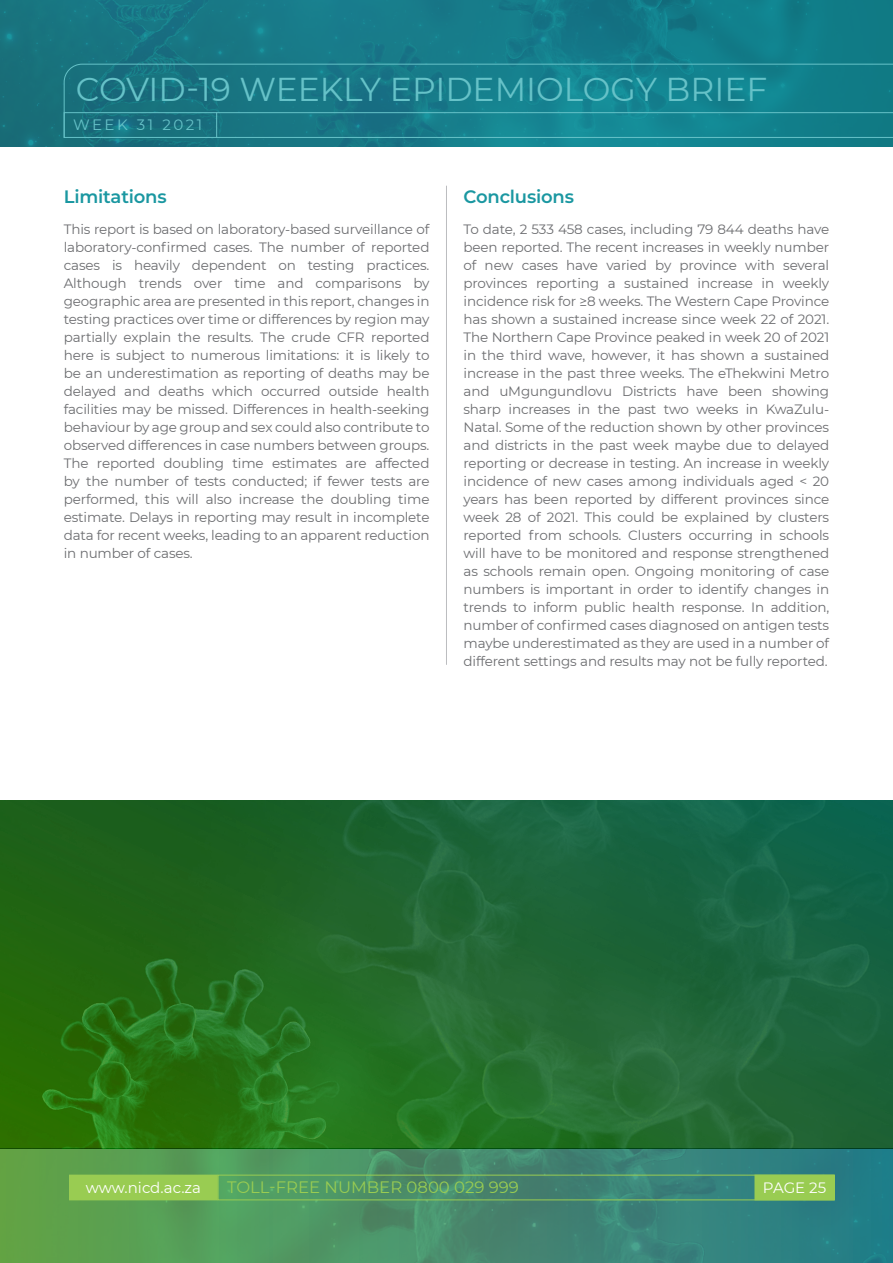
<style>
.page{position:relative;width:893px;height:1263px;background:#fff}
.page>*{position:absolute;margin:0;border:0;box-sizing:border-box;transform-origin:0 0}
.t1{font:33px "Montserrat";color:#66c2c8}
.t2{font:600 18px "Montserrat";letter-spacing:-.01em;color:#1a97a1}
.t3{font:16.5px "Montserrat";color:#99cc52}
.t4{font:15px "Montserrat";color:#fff}
.t5{font:15px "Montserrat";letter-spacing:.17em;color:#66c2c8}
.t6{font:13.5px/18px "Montserrat";letter-spacing:-.01em;color:#6c6d70;text-align:justify}
</style>
<div class="page">
<svg style="left:0;top:0;width:893px;height:147px;background:#157986"></svg>
<svg style="left:0;top:1148px;width:893px;height:115px;background:#458e6a"></svg>
<svg style="left:63px;top:63px;width:830px;height:76px;background:#177c8a"></svg>
<div style="left:218px;top:1175px;width:616px;height:25px;border:1px solid #99cc52"></div>
<div style="left:755px;top:1175px;width:79px;height:25px;background:#99cc52"></div>
<div style="left:70px;top:1175px;width:147px;height:25px;background:#99cc52"></div>
<svg style="left:64px;top:112px;width:829px;height:26px;background:#1b818e"></svg>
<svg style="left:0;top:800px;width:893px;height:348px;background:#20682b"></svg>
<hr style="left:446px;top:186px;width:1px;height:479px;background:#bcbdc0">
<h1 class="t1" style="left:76px;top:67px;width:693px">COVID-19 WEEKLY EPIDEMIOLOGY BRIEF</h1>
<p class="t5" style="left:73px;top:115px;width:131px">WEEK 31 2021</p>
<p class="t2" style="left:64px;top:184px;width:104px">Limitations</p>
<p class="t6" style="left:64px;top:220px;width:367px">This report is based on laboratory-based surveillance of laboratory-confirmed cases. The number of reported cases is heavily dependent on testing practices.<br>Although trends over time and comparisons by geographic area are presented in this report, changes in testing practices over time or differences by region may partially explain the results. The crude CFR reported here is subject to numerous limitations: it is likely to be an underestimation as reporting of deaths may be delayed and deaths which occurred outside health facilities may be missed. Differences in health-seeking behaviour by age group and sex could also contribute to observed differences in case numbers between groups.<br>The reported doubling time estimates are affected by the number of tests conducted; if fewer tests are performed, this will also increase the doubling time estimate. Delays in reporting may result in incomplete data for recent weeks, leading to an apparent reduction in number of cases.</p>
<p class="t2" style="left:463px;top:184px;width:112px">Conclusions</p>
<p class="t6" style="left:463px;top:220px;width:367px">To date, 2 533 458 cases, including 79 844 deaths have been reported. The recent increases in weekly number of new cases have varied by province with several provinces reporting a sustained increase in weekly incidence risk for ≥8 weeks. The Western Cape Province has shown a sustained increase since week 22 of 2021.<br>The Northern Cape Province peaked in week 20 of 2021 in the third wave, however, it has shown a sustained increase in the past three weeks. The eThekwini Metro and uMgungundlovu Districts have been showing sharp increases in the past two weeks in KwaZulu-Natal. Some of the reduction shown by other provinces and districts in the past week maybe due to delayed reporting or decrease in testing. An increase in weekly incidence of new cases among individuals aged &lt; 20 years has been reported by different provinces since week 28 of 2021. This could be explained by clusters reported from schools. Clusters occurring in schools will have to be monitored and response strengthened as schools remain open. Ongoing monitoring of case numbers is important in order to identify changes in trends to inform public health response. In addition, number of confirmed cases diagnosed on antigen tests maybe underestimated as they are used in a number of different settings and results may not be fully reported.</p>
<p class="t4" style="left:86px;top:1177px;width:117px">www.nicd.ac.za</p>
<p class="t3" style="left:227px;top:1176px;width:293px">TOLL-FREE NUMBER 0800 029 999</p>
<p class="t4" style="left:763px;top:1177px;width:65px">PAGE 25</p>
</div>
